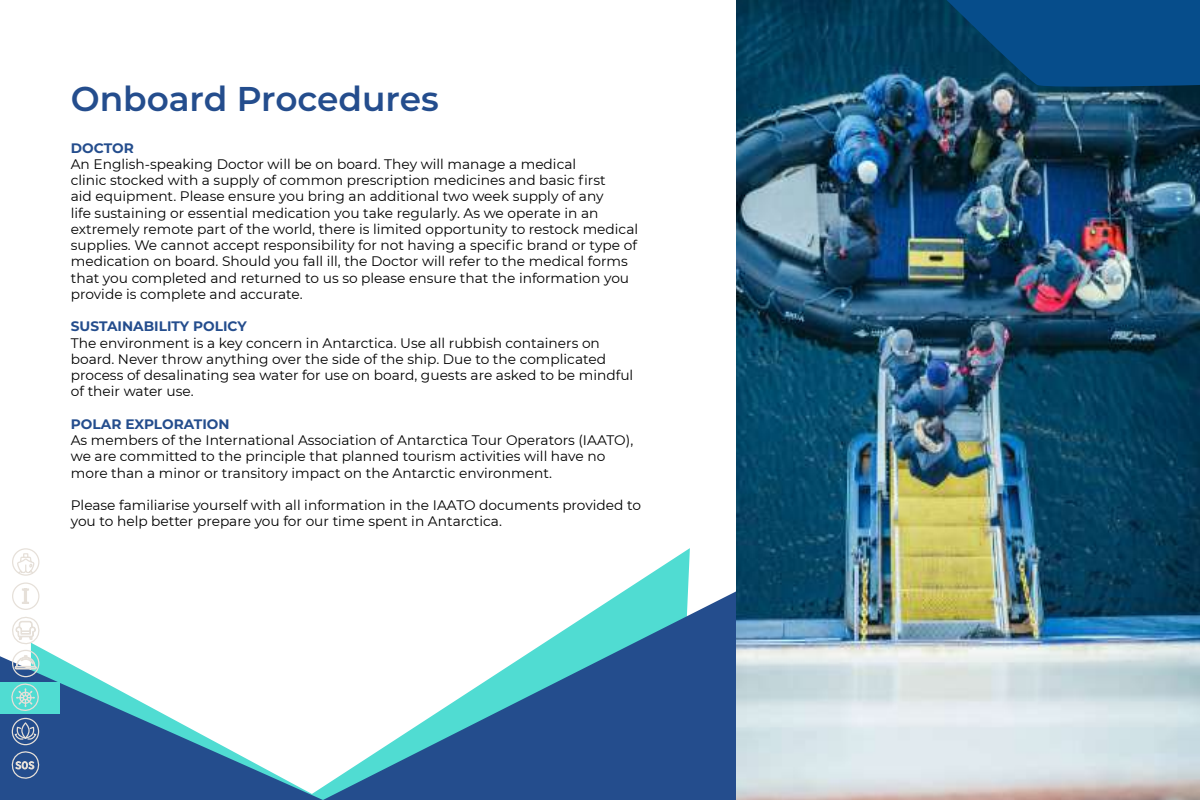
<style>
.page{position:relative;width:1200px;height:800px;background:#fff}
.page>*{position:absolute;margin:0;border:0;box-sizing:border-box;transform-origin:0 0}
.t1{font:600 34.38px "Montserrat";color:#244d8d}
.t2{font:13.75px/16.2px "Montserrat";color:#000}
.t3{font:700 13.75px "Montserrat";color:#244d8d}
</style>
<div class="page">
<svg style="left:0;top:566px;width:737px;height:234px"></svg>
<img style="left:737px;top:1px;width:463px;height:799px">
<svg style="left:924px;top:0;width:276px;height:89px;background:#07497e"></svg>
<div style="left:0;top:682px;width:59px;height:31px;background:#50dcd2"></div>
<svg style="left:6px;top:548px;width:37px;height:234px"></svg>
<h1 class="t1" style="left:71px;top:74px;width:370px">Onboard Procedures</h1>
<p class="t3" style="left:71px;top:138px;width:65px">DOCTOR</p>
<p class="t2" style="left:71px;top:155px;width:569px">An English-speaking Doctor will be on board. They will manage a medical<br>clinic stocked with a supply of common prescription medicines and basic first<br>aid equipment. Please ensure you bring an additional two week supply of any<br>life sustaining or essential medication you take regularly. As we operate in an extremely remote part of the world, there is limited opportunity to restock medical supplies. We cannot accept responsibility for not having a specific brand or type of medication on board. Should you fall ill, the Doctor will refer to the medical forms that you completed and returned to us so please ensure that the information you provide is complete and accurate.</p>
<p class="t3" style="left:71px;top:317px;width:178px">SUSTAINABILITY POLICY</p>
<p class="t2" style="left:71px;top:334px;width:564px">The environment is a key concern in Antarctica. Use all rubbish containers on board. Never throw anything over the side of the ship. Due to the complicated process of desalinating sea water for use on board, guests are asked to be mindful of their water use.</p>
<p class="t3" style="left:71px;top:414px;width:160px">POLAR EXPLORATION</p>
<p class="t2" style="left:71px;top:432px;width:564px">As members of the International Association of Antarctica Tour Operators (IAATO), we are committed to the principle that planned tourism activities will have no more than a minor or transitory impact on the Antarctic environment.</p>
<p class="t2" style="left:71px;top:497px;width:572px">Please familiarise yourself with all information in the IAATO documents provided to you to help better prepare you for our time spent in Antarctica.</p>
</div>
